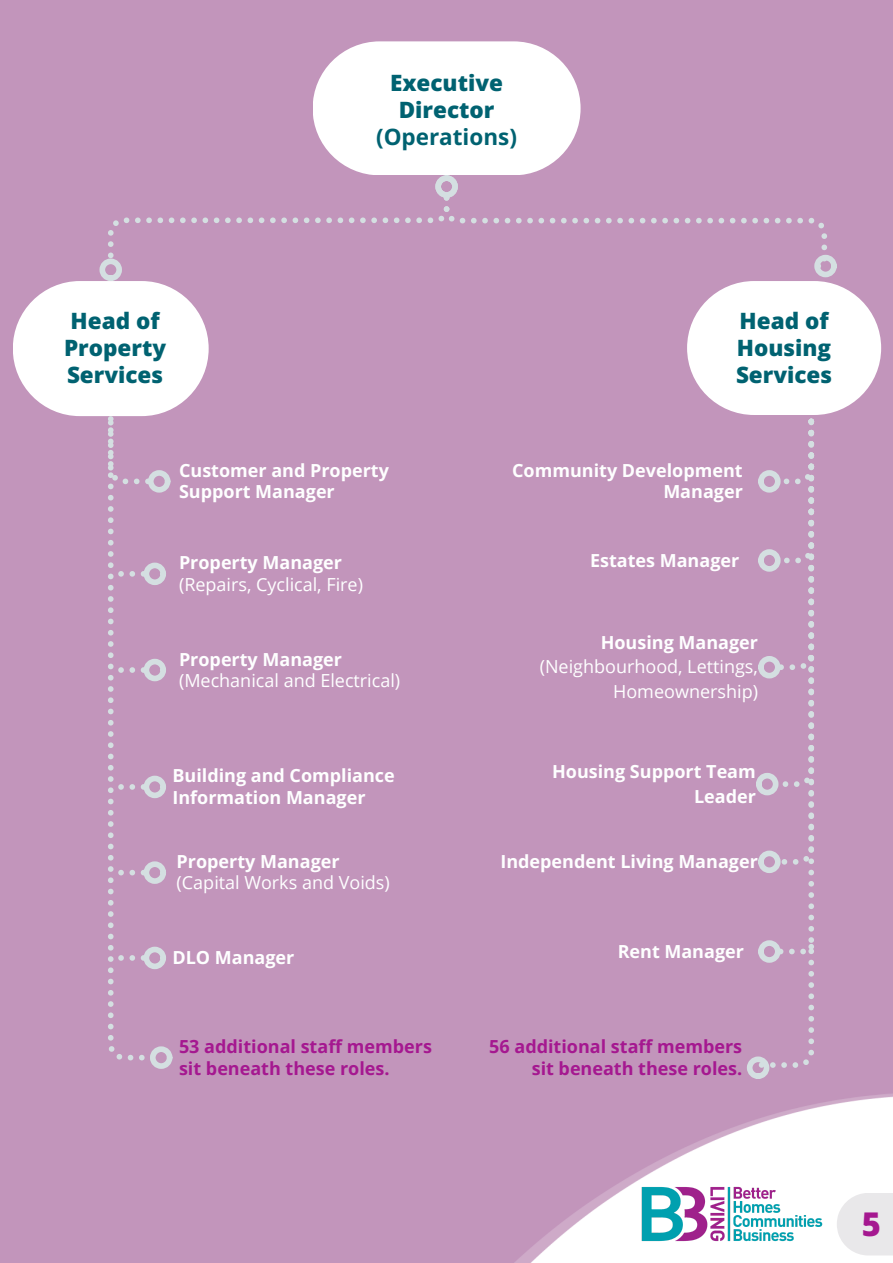
<style>
.page{position:relative;width:893px;height:1263px;background:#c295bb}
.page>*{position:absolute;margin:0;border:0;box-sizing:border-box;transform-origin:0 0}
.t1{font:800 32.7px "Open Sans";color:#a51890}
.t2{font:800 22.5px/27px "Open Sans";color:#006271}
.t3{font:700 22.5px "Open Sans";color:#006271}
.t4{font:700 18px/21.4px "Open Sans";color:#feffff;text-align:right}
.t5{font:18px/24.8px "Open Sans";color:#feffff;text-align:right}
.t6{font:700 18px/21.4px "Open Sans";color:#a51890}
</style>
<div class="page">
<img style="left:514px;top:1094px;width:379px;height:169px">
<img style="left:625px;top:1171px;width:214px;height:85px">
<svg style="left:837px;top:1193px;width:56px;height:62px;background:#ebeaec"></svg>
<div style="left:313px;top:41px;width:267px;height:134px;background:#fff;border-radius:67px"></div>
<div style="left:13px;top:281px;width:196px;height:135px;background:#fff;border-radius:67px"></div>
<div style="left:99px;top:258px;width:23px;height:23px;border:6px solid #d4dfe1;border-radius:50%"></div>
<svg style="left:108px;top:196px;width:719px;height:73px"></svg>
<div style="left:435px;top:175px;width:23px;height:23px;border:6px solid #d4dfe1;border-radius:50%"></div>
<div style="left:814px;top:255px;width:23px;height:22px;border:6px solid #d4dfe1;border-radius:50%"></div>
<div style="left:758px;top:549px;width:22px;height:23px;border:6px solid #d4dfe1;border-radius:50%"></div>
<div style="left:758px;top:656px;width:22px;height:22px;border:6px solid #d4dfe1;border-radius:50%"></div>
<div style="left:756px;top:773px;width:22px;height:22px;border:6px solid #d4dfe1;border-radius:50%"></div>
<div style="left:758px;top:850px;width:22px;height:23px;border:6px solid #d4dfe1;border-radius:50%"></div>
<div style="left:747px;top:1056px;width:22px;height:23px;border:6px solid #d4dfe1;border-radius:50%"></div>
<div style="left:758px;top:470px;width:22px;height:23px;border:6px solid #d4dfe1;border-radius:50%"></div>
<div style="left:687px;top:281px;width:194px;height:134px;background:#fff;border-radius:67px"></div>
<div style="left:150px;top:1046px;width:22px;height:23px;border:6px solid #d4dfe1;border-radius:50%"></div>
<div style="left:148px;top:470px;width:22px;height:23px;border:6px solid #d4dfe1;border-radius:50%"></div>
<div style="left:144px;top:563px;width:22px;height:22px;border:6px solid #d4dfe1;border-radius:50%"></div>
<div style="left:144px;top:659px;width:22px;height:22px;border:6px solid #d4dfe1;border-radius:50%"></div>
<div style="left:144px;top:776px;width:22px;height:22px;border:6px solid #d4dfe1;border-radius:50%"></div>
<div style="left:144px;top:861px;width:22px;height:23px;border:6px solid #d4dfe1;border-radius:50%"></div>
<svg style="left:108px;top:416px;width:43px;height:644px"></svg>
<div style="left:144px;top:947px;width:22px;height:22px;border:6px solid #d4dfe1;border-radius:50%"></div>
<svg style="left:759px;top:418px;width:55px;height:650px"></svg>
<div style="left:758px;top:940px;width:22px;height:23px;border:6px solid #d4dfe1;border-radius:50%"></div>
<p class="t2" style="left:390px;top:69px;width:114px;text-align:center">Executive<br>Director</p>
<p class="t3" style="left:376px;top:121px;width:142px">(Operations)</p>
<p class="t2" style="left:64px;top:307px;width:104px">Head of<br>Property<br>Services</p>
<p class="t2" style="left:736px;top:307px;width:98px">Head of<br>Housing<br>Services</p>
<p class="t4" style="left:179px;top:459px;width:211px;text-align:left">Customer and Property<br>Support Manager</p>
<p class="t4" style="left:512px;top:459px;width:232px">Community Development<br>Manager</p>
<p class="t4" style="left:179px;top:552px;width:164px">Property Manager</p>
<p class="t5" style="left:179px;top:571px;width:185px">(Repairs, Cyclical, Fire)</p>
<p class="t4" style="left:590px;top:549px;width:151px">Estates Manager</p>
<p class="t4" style="left:179px;top:648px;width:164px">Property Manager</p>
<p class="t5" style="left:179px;top:667px;width:223px">(Mechanical and Electrical)</p>
<p class="t4" style="left:600px;top:631px;width:159px">Housing Manager</p>
<p class="t5" style="left:540px;top:654px;width:220px">(Neighbourhood, Lettings,<br>Homeownership)</p>
<p class="t4" style="left:172px;top:765px;width:224px;text-align:left">Building and Compliance<br>Information Manager</p>
<p class="t4" style="left:552px;top:758px;width:205px;line-height:24.8px">Housing Support Team<br>Leader</p>
<p class="t4" style="left:177px;top:850px;width:164px">Property Manager</p>
<p class="t5" style="left:177px;top:870px;width:215px">(Capital Works and Voids)</p>
<p class="t4" style="left:500px;top:851px;width:259px">Independent Living Manager</p>
<p class="t4" style="left:172px;top:946px;width:123px">DLO Manager</p>
<p class="t4" style="left:617px;top:940px;width:128px">Rent Manager</p>
<p class="t6" style="left:179px;top:1035px;width:254px">53 additional staff members sit beneath these roles.</p>
<p class="t6" style="left:489px;top:1035px;width:254px;text-align:right">56 additional staff members sit beneath these roles.</p>
<h1 class="t1" style="left:862px;top:1201px;width:21px">5</h1>
</div>
